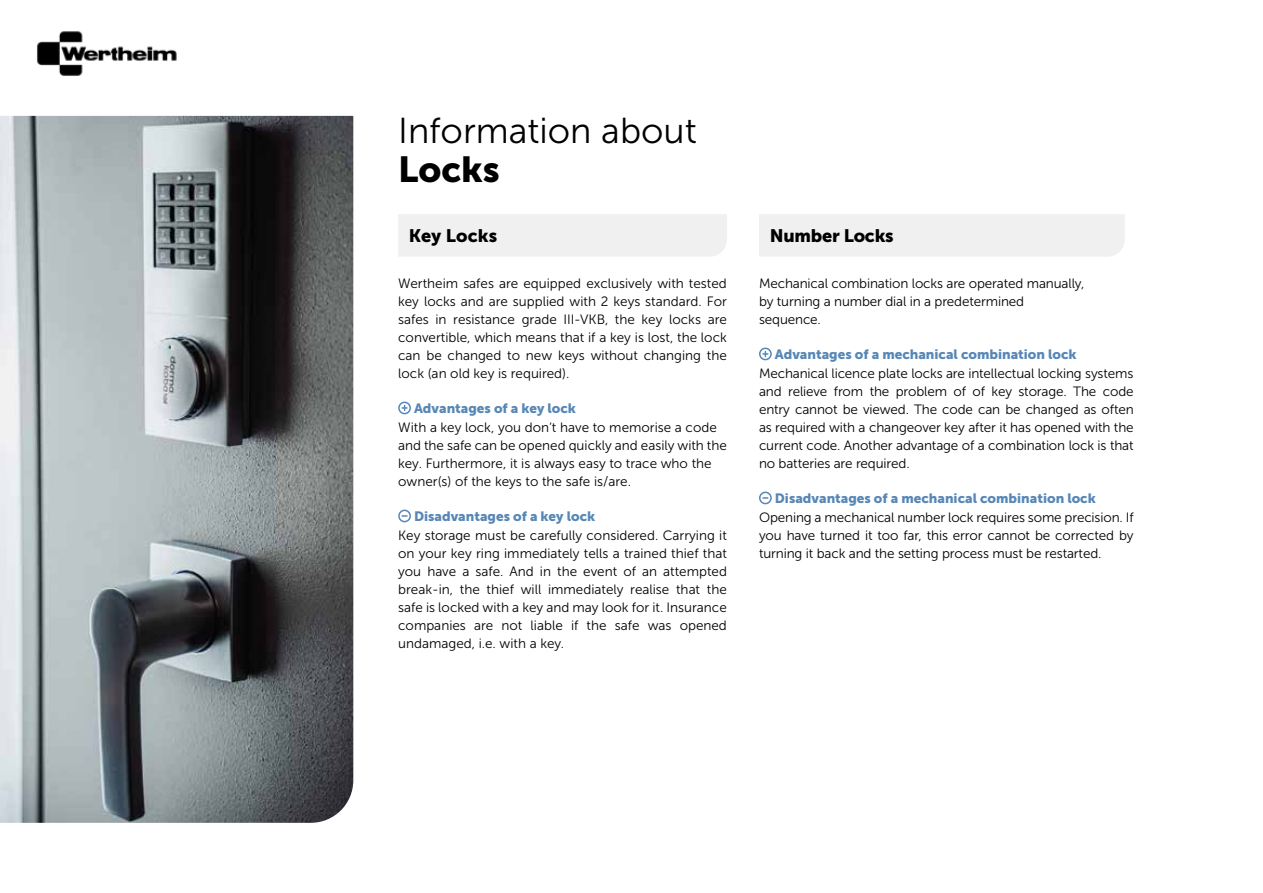
<style>
.page{position:relative;width:1263px;height:893px;background:#fff}
.page>*{position:absolute;margin:0;border:0;box-sizing:border-box;transform-origin:0 0}
.t1{font:36px "Museo Sans 300";color:#000}
.t2{font:36px "Museo Sans 900";color:#000}
.t3{font:18px "Museo Sans 900";letter-spacing:-.01em;color:#000}
.t4{font:18px "Museo Sans 900";letter-spacing:.01em;color:#000}
.t5{font:13.5px/18px "Museo Sans 300";letter-spacing:-.005em;color:#000;text-align:justify}
.t6{font:13.5px "Museo Sans 900";color:#5787b6}
</style>
<div class="page">
<img style="left:0;top:116px;width:353px;height:707px">
<div style="left:398px;top:214px;width:329px;height:43px;background:#f0f0f0"></div>
<div style="left:398px;top:402px;width:13px;height:12px;border:2px solid #5787b6;border-radius:50%"></div>
<svg style="left:402px;top:405px;width:5px;height:5px"></svg>
<div style="left:398px;top:510px;width:13px;height:12px;border:2px solid #5787b6;border-radius:50%"></div>
<div style="left:759px;top:214px;width:366px;height:43px;background:#f0f0f0"></div>
<div style="left:759px;top:348px;width:13px;height:12px;border:2px solid #5787b6;border-radius:50%"></div>
<svg style="left:763px;top:351px;width:5px;height:5px"></svg>
<div style="left:759px;top:492px;width:13px;height:12px;border:2px solid #5787b6;border-radius:50%"></div>
<img style="left:37px;top:31px;width:140px;height:45px">
<h1 class="t1" style="left:398px;top:111px;width:300px">Information about</h1>
<h1 class="t2" style="left:398px;top:149px;width:103px">Locks</h1>
<h2 class="t4" style="left:409px;top:226px;width:90px">Key Locks</h2>
<p class="t5" style="left:398px;top:275px;width:330px">Wertheim safes are equipped exclusively with tested key locks and are supplied with 2 keys standard. For safes in resistance grade III-VKB, the key locks are convertible, which means that if a key is lost, the lock can be changed to new keys without changing the lock (an old key is required).</p>
<p class="t6" style="left:414px;top:400px;width:164px">Advantages of a key lock</p>
<p class="t5" style="left:398px;top:419px;width:330px;text-align:left">With a key lock, you don‘t have to memorise a code and the safe can be opened quickly and easily with the key. Furthermore, it is always easy to trace who the owner(s) of the keys to the safe is/are.</p>
<p class="t6" style="left:414px;top:508px;width:183px">Disadvantages of a key lock</p>
<p class="t5" style="left:398px;top:527px;width:330px">Key storage must be carefully considered. Carrying it on your key ring immediately tells a trained thief that you have a safe. And in the event of an attempted break-in, the thief will immediately realise that the safe is locked with a key and may look for it. Insurance companies are not liable if the safe was opened undamaged, i.e. with a key.</p>
<h2 class="t3" style="left:770px;top:226px;width:126px">Number Locks</h2>
<p class="t5" style="left:759px;top:275px;width:327px;text-align:left">Mechanical combination locks are operated manually, by turning a number dial in a predetermined sequence.</p>
<p class="t6" style="left:775px;top:346px;width:303px">Advantages of a mechanical combination lock</p>
<p class="t5" style="left:759px;top:365px;width:376px">Mechanical licence plate locks are intellectual locking systems and relieve from the problem of of key storage. The code entry cannot be viewed. The code can be changed as often as required with a changeover key after it has opened with the current code. Another advantage of a combination lock is that no batteries are required.</p>
<p class="t6" style="left:775px;top:490px;width:322px">Disadvantages of a mechanical combination lock</p>
<p class="t5" style="left:759px;top:509px;width:376px">Opening a mechanical number lock requires some precision. If you have turned it too far, this error cannot be corrected by turning it back and the setting process must be restarted.</p>
</div>
